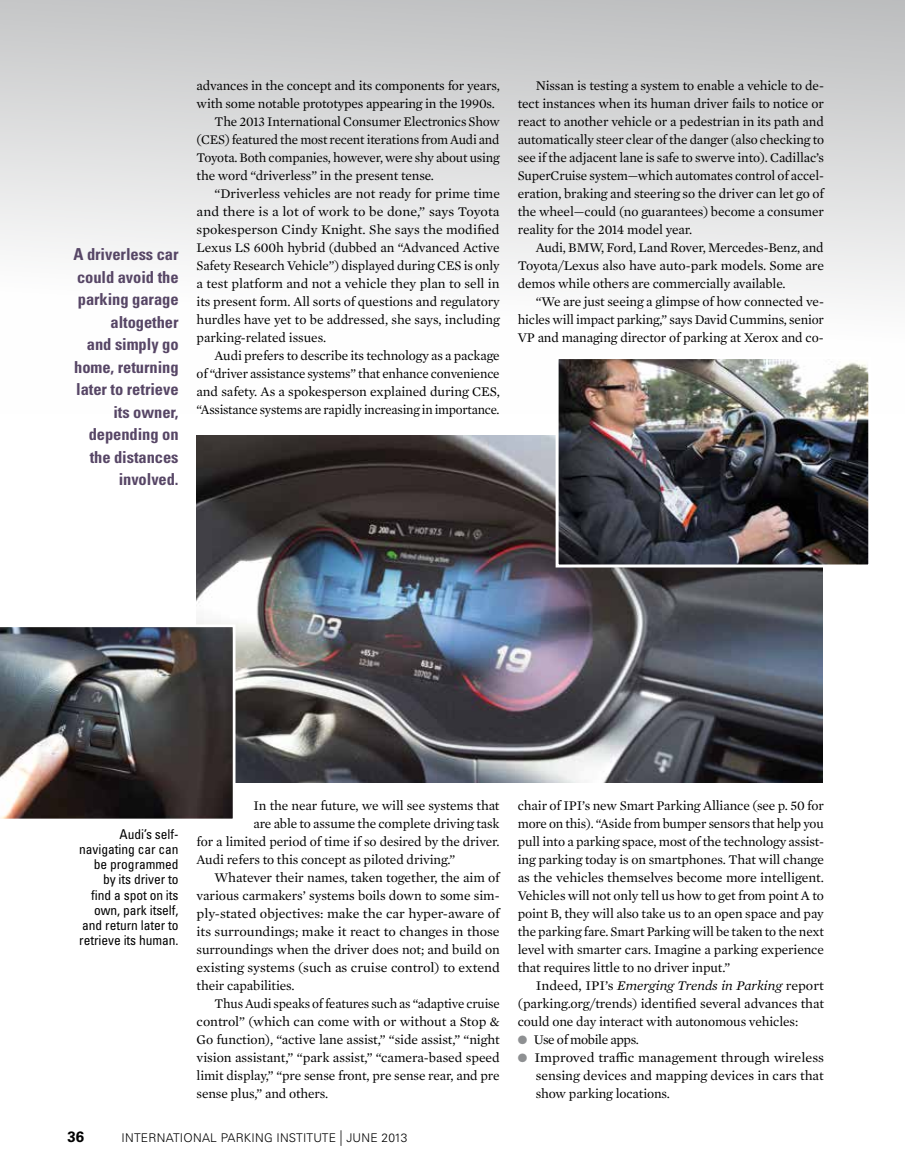
<style>
.page{position:relative;width:905px;height:1175px;background:#fff}
.page>*{position:absolute;margin:0;border:0;box-sizing:border-box;transform-origin:0 0}
.t1{font:700 condensed 16.5px/22.5px "Univers LT Std";letter-spacing:-.005em;color:#574666;text-align:right}
.t2{font:700 15px "Univers LT Std";color:#000}
.t3{font:13.5px/18px "Mercury Text G1";letter-spacing:-.01em;color:#000;text-align:justify}
.t4{font:13.5px/18px "Mercury Text G1";letter-spacing:-.01em;color:#000;text-align:justify;scale:1.04 1}
.t5{font:condensed 13.5px/15px "Univers LT Std";letter-spacing:-.005em;color:#000;text-align:right}
.t6{font:13.5px/18px "Mercury Text G1";letter-spacing:-.01em;color:#000;text-align:justify;scale:1.05 1}
.t7{font:13.5px "Mercury Text G1";letter-spacing:-.01em;color:#000;scale:.96 1}
.t8{font:13.5px "Mercury Text G1";letter-spacing:-.03em;color:#000}
.t9{font:300 12px "Univers LT Std";letter-spacing:.02em;color:#000}
.s1{font-weight:300;font-size:12px}
.s2{font-size:15.6px}
.s3{font-style:italic}
.s4{color:#8e9092}
</style>
<div class="page">
<div style="left:0;top:0;width:904px;height:414px;background:linear-gradient(to bottom,#c3c4c5,#fff)"></div>
<img style="left:196px;top:435px;width:626px;height:348px">
<img style="left:559px;top:360px;width:308px;height:203px">
<div style="left:555px;top:356px;width:316px;height:211px;border:3px solid #fff"></div>
<img style="left:0;top:624px;width:235px;height:195px">
<p class="t1" style="left:73px;top:243px;width:107px">A driverless car could avoid the parking garage altogether<br>and simply go home, returning later to retrieve its owner, depending on the distances involved.</p>
<p class="t3" style="left:196px;top:76px;width:305px">advances in the concept and its components for years,</p>
<p class="t3" style="left:196px;top:94px;width:300px">with some notable prototypes appearing in the 1990s.</p>
<p class="t3" style="left:214px;top:112px;width:287px">The 2013 International Consumer Electronics Show</p>
<p class="t3" style="left:196px;top:130px;width:304px">(CES) featured the most recent iterations from Audi and</p>
<p class="t3" style="left:196px;top:148px;width:304px">Toyota. Both companies, however, were shy about using</p>
<p class="t3" style="left:196px;top:166px;width:239px">the word “driverless” in the present tense.</p>
<p class="t3" style="left:214px;top:184px;width:287px">“Driverless vehicles are not ready for prime time</p>
<p class="t4" style="left:196px;top:202px;width:293px">and there is a lot of work to be done,” says Toyota</p>
<p class="t3" style="left:196px;top:220px;width:304px">spokesperson Cindy Knight. She says the modified</p>
<p class="t3" style="left:196px;top:238px;width:304px">Lexus LS 600h hybrid (dubbed an “Advanced Active</p>
<p class="t3" style="left:196px;top:256px;width:305px">Safety Research Vehicle”) displayed during CES is only</p>
<p class="t3" style="left:196px;top:274px;width:304px">a test platform and not a vehicle they plan to sell in</p>
<p class="t3" style="left:196px;top:292px;width:305px">its present form. All sorts of questions and regulatory</p>
<p class="t3" style="left:196px;top:310px;width:304px">hurdles have yet to be addressed, she says, including</p>
<p class="t3" style="left:196px;top:328px;width:131px">parking-related issues.</p>
<p class="t3" style="left:214px;top:346px;width:286px">Audi prefers to describe its technology as a package</p>
<p class="t3" style="left:196px;top:364px;width:304px">of “driver assistance systems” that enhance convenience</p>
<p class="t3" style="left:196px;top:382px;width:305px">and safety. As a spokesperson explained during CES,</p>
<p class="t7" style="left:196px;top:400px;width:317px">“Assistance systems are rapidly increasing in importance.</p>
<p class="t3" style="left:517px;top:76px;width:308px;text-indent:18px">Nissan is testing a system to enable a vehicle to de&shy;tect instances when its human driver fails to notice or react to another vehicle or a pedestrian in its path and automatically steer clear of the danger (also checking to see if the adjacent lane is safe to swerve into). Cadillac’s SuperCruise system—which automates control of accel&shy;eration, braking and steering so the driver can let go of the wheel—could (no guarantees) become a consumer reality for the 2014 model year.</p>
<p class="t3" style="left:518px;top:238px;width:308px;text-indent:18px">Audi, BMW, Ford, Land Rover, Mercedes-Benz, and Toyota/Lexus also have auto-park models. Some are demos while others are commercially available.</p>
<p class="t3" style="left:518px;top:292px;width:307px;text-indent:18px">“We are just seeing a glimpse of how connected ve&shy;hicles will impact parking,” says David Cummins, senior VP and managing director of parking at Xerox and co-</p>
<p class="t5" style="left:79px;top:827px;width:101px">Audi’s self&shy;navigating car can be programmed by its driver to<br>find a spot on its own, park itself, and return later to retrieve its human.</p>
<p class="t3" style="left:253px;top:796px;width:247px">In the near future, we will see systems that</p>
<p class="t3" style="left:253px;top:814px;width:248px">are able to assume the complete driving task</p>
<p class="t3" style="left:196px;top:832px;width:304px">for a limited period of time if so desired by the driver.</p>
<p class="t3" style="left:196px;top:850px;width:260px">Audi refers to this concept as piloted driving.”</p>
<p class="t3" style="left:214px;top:868px;width:287px">Whatever their names, taken together, the aim of</p>
<p class="t3" style="left:196px;top:886px;width:305px">various carmakers’ systems boils down to some sim-</p>
<p class="t4" style="left:196px;top:904px;width:293px">ply-stated objectives: make the car hyper-aware of</p>
<p class="t4" style="left:196px;top:922px;width:293px">its surroundings; make it react to changes in those</p>
<p class="t3" style="left:196px;top:940px;width:305px">surroundings when the driver does not; and build on</p>
<p class="t4" style="left:196px;top:958px;width:293px">existing systems (such as cruise control) to extend</p>
<p class="t3" style="left:196px;top:976px;width:99px">their capabilities.</p>
<p class="t3" style="left:214px;top:994px;width:287px">Thus Audi speaks of features such as “adaptive cruise</p>
<p class="t3" style="left:196px;top:1012px;width:304px">control” (which can come with or without a Stop &amp;</p>
<p class="t3" style="left:196px;top:1030px;width:304px">Go function), “active lane assist,” “side assist,” “night</p>
<p class="t3" style="left:196px;top:1048px;width:305px">vision assistant,” “park assist,” “camera-based speed</p>
<p class="t3" style="left:196px;top:1066px;width:304px">limit display,” “pre sense front, pre sense rear, and pre</p>
<p class="t3" style="left:196px;top:1084px;width:133px">sense plus,” and others.</p>
<p class="t2" style="left:68px;top:1127px;width:34px">36 <span class="s1">IN</span></p>
<p class="t9" style="left:134px;top:1130px;width:275px">TE RNATIONAL PARKIN G INSTITUTE <span class="s2">|</span> JUNE 2013</p>
<p class="t3" style="left:518px;top:796px;width:308px">chair of IPI’s new Smart Parking Alliance (see p. 50 for more on this). “Aside from bumper sensors that help you pull into a parking space, most of the technology assist&shy;ing parking today is on smartphones. That will change as the vehicles themselves become more intelligent.<br>Vehicles will not only tell us how to get from point A to point B, they will also take us to an open space and pay the parking fare. Smart Parking will be taken to the next level with smarter cars. Imagine a parking experience that requires little to no driver input.”</p>
<p class="t4" style="left:518px;top:976px;width:296px;text-indent:18px">Indeed, IPI’s <span class="s3">Emerging Trends in Parking</span> report (parking.org/trends) identified several advances that could one day interact with autonomous vehicles:</p>
<p class="t8" style="left:517px;top:1030px;width:122px"><span class="s4">●</span> Use of mobile apps.</p>
<p class="t6" style="left:536px;top:1048px;width:276px;text-indent:-18px"><span class="s4">●</span> Improved traffic management through wireless sensing devices and mapping devices in cars that show parking locations.</p>
</div>
